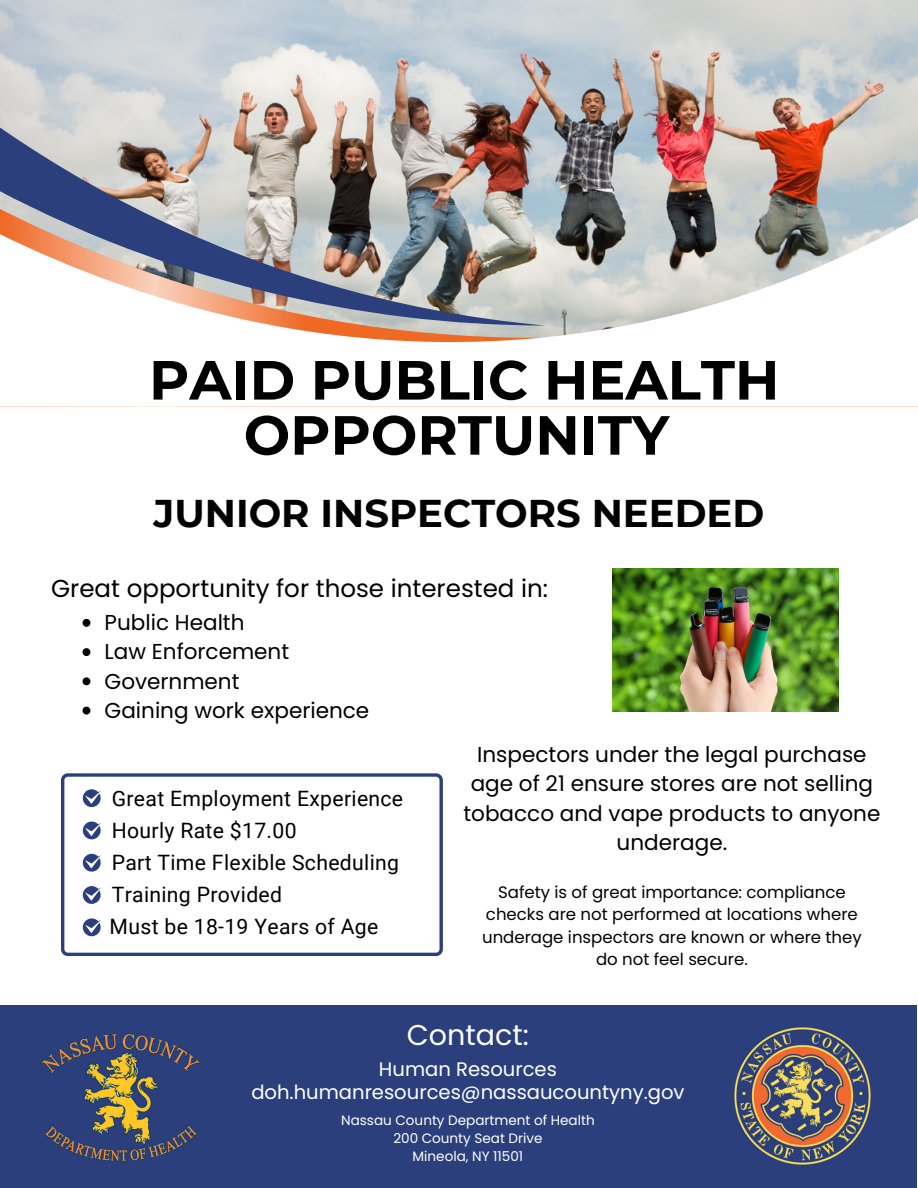
<style>
.page{position:relative;width:918px;height:1188px;background:#fff}
.page>*{position:absolute;margin:0;border:0;box-sizing:border-box;transform-origin:0 0}
.t1{font:700 55.05px/55.2px "Montserrat";color:#000;text-align:center}
.t2{font:700 38.55px "Montserrat";color:#000}
.t3{font:28.5px "Poppins";color:#fff}
.t4{font:24.6px "Poppins";color:#000}
.t5{font:21.6px/29.2px "Poppins";color:#000;text-align:center}
.t6{font:21.15px "Roboto";letter-spacing:.015em;color:#000}
.t7{font:19.5px/22.5px "Poppins";color:#fff;text-align:center}
.t8{font:16.5px/22.5px "Poppins";color:#000;text-align:center}
.t9{font:13.5px "Poppins";color:#fff}
</style>
<div class="page">
<img style="left:0;top:0;width:918px;height:187px">
<img style="left:546px;top:187px;width:372px;height:26px">
<svg style="left:546px;top:213px;width:372px;height:38px;background:#8f9594"></svg>
<svg style="left:0;top:251px;width:918px;height:156px"></svg>
<img style="left:0;top:98px;width:546px;height:228px">
<div style="left:0;top:1006px;width:917px;height:182px;background:#2b3f7c"></div>
<img style="left:734px;top:1027px;width:137px;height:138px">
<img style="left:41px;top:1033px;width:159px;height:129px">
<svg style="left:83px;top:619px;width:7px;height:8px"></svg>
<svg style="left:83px;top:648px;width:7px;height:8px"></svg>
<svg style="left:83px;top:677px;width:7px;height:8px"></svg>
<svg style="left:83px;top:707px;width:7px;height:8px"></svg>
<svg style="left:61px;top:773px;width:382px;height:183px"></svg>
<svg style="left:83px;top:789px;width:18px;height:18px"></svg>
<svg style="left:83px;top:822px;width:18px;height:17px"></svg>
<svg style="left:83px;top:854px;width:18px;height:18px"></svg>
<svg style="left:83px;top:886px;width:18px;height:18px"></svg>
<svg style="left:83px;top:918px;width:18px;height:18px"></svg>
<img style="left:613px;top:568px;width:226px;height:143px">
<h2 class="t1" style="left:149px;top:352px;width:632px">PAID PUBLIC HEALTH<br>OPPORTUNITY</h2>
<p class="t2" style="left:154px;top:489px;width:612px">JUNIOR INSPECTORS NEEDED</p>
<h5 class="t4" style="left:51px;top:572px;width:499px">Great opportunity for those interested in:</h5>
<p class="t5" style="left:105px;top:608px;width:142px">Public Health</p>
<h5 class="t5" style="left:105px;top:637px;width:186px">Law Enforcement</h5>
<p class="t5" style="left:105px;top:666px;width:137px">Government</p>
<h5 class="t5" style="left:105px;top:696px;width:266px">Gaining work experience</h5>
<p class="t6" style="left:112px;top:786px;width:293px">Great Employment Experience</p>
<h5 class="t6" style="left:112px;top:818px;width:186px">Hourly Rate $17.00</h5>
<p class="t6" style="left:112px;top:851px;width:289px">Part Time Flexible Scheduling</p>
<h5 class="t6" style="left:112px;top:883px;width:172px">Training Provided</h5>
<h5 class="t6" style="left:110px;top:915px;width:270px">Must be 18-19 Years of Age</h5>
<h4 class="t5" style="left:463px;top:740px;width:419px">Inspectors under the legal purchase age of 21 ensure stores are not selling tobacco and vape products to anyone underage.</h4>
<h6 class="t8" style="left:482px;top:881px;width:381px">Safety is of great importance: compliance checks are not performed at locations where underage inspectors are known or where they do not feel secure.</h6>
<p class="t3" style="left:407px;top:1015px;width:124px">Contact:</p>
<p class="t7" style="left:251px;top:1058px;width:435px">Human Resources doh.humanresources@nassaucountyny.gov</p>
<p class="t9" style="left:341px;top:1111px;width:255px">Nassau County Department of Health</p>
<p class="t9" style="left:393px;top:1129px;width:151px">200 County Seat Drive</p>
<p class="t9" style="left:413px;top:1147px;width:112px">Mineola, NY 11501</p>
</div>
